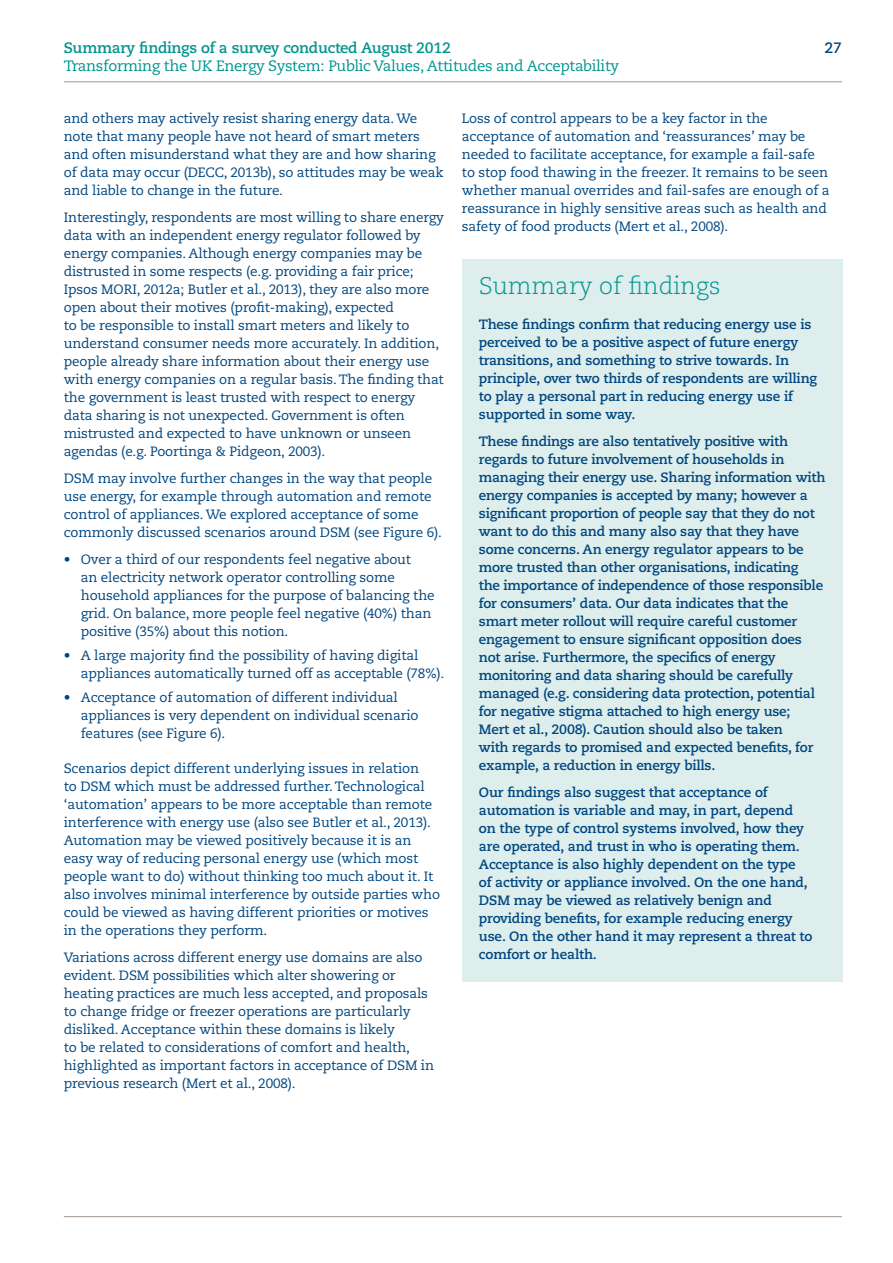
<style>
.page{position:relative;width:893px;height:1263px;background:#fff}
.page>*{position:absolute;margin:0;border:0;box-sizing:border-box;transform-origin:0 0}
.t1{font:300 24px "Caecilia";color:#00958f}
.t2{font:15px "Caecilia";letter-spacing:-.02em;color:#00958f}
.t3{font:700 15px "Caecilia";letter-spacing:-.02em;color:#00958f}
.t4{font:700 15px "Caecilia";color:#00467f}
.t5{font:13.5px/18px "Caecilia";letter-spacing:-.01em;color:#00467f}
.t6{font:700 13.5px/18px "Caecilia";letter-spacing:-.015em;color:#00467f}
</style>
<div class="page">
<div style="left:462px;top:259px;width:380px;height:723px;background:#deeeed"></div>
<hr style="left:64px;top:81px;width:778px;height:1px;background:#a2958a">
<hr style="left:64px;top:1216px;width:778px;height:1px;background:#a2958a">
<p class="t3" style="left:64px;top:39px;width:389px">Summary findings of a survey conducted August 2012</p>
<p class="t4" style="left:824px;top:39px;width:19px">27</p>
<p class="t2" style="left:64px;top:57px;width:557px">Transforming the UK Energy System: Public Values, Attitudes and Acceptability</p>
<p class="t5" style="left:64px;top:109px;width:381px">and others may actively resist sharing energy data. We note that many people have not heard of smart meters and often misunderstand what they are and how sharing of data may occur (DECC, 2013b), so attitudes may be weak and liable to change in the future.</p>
<p class="t5" style="left:64px;top:208px;width:382px">Interestingly, respondents are most willing to share energy data with an independent energy regulator followed by energy companies. Although energy companies may be distrusted in some respects (e.g. providing a fair price; Ipsos MORI, 2012a; Butler et al., 2013), they are also more open about their motives (profit-making), expected<br>to be responsible to install smart meters and likely to understand consumer needs more accurately. In addition, people already share information about their energy use with energy companies on a regular basis. The finding that the government is least trusted with respect to energy data sharing is not unexpected. Government is often mistrusted and expected to have unknown or unseen agendas (e.g. Poortinga &amp; Pidgeon, 2003).</p>
<p class="t5" style="left:64px;top:469px;width:380px">DSM may involve further changes in the way that people use energy, for example through automation and remote control of appliances. We explored acceptance of some commonly discussed scenarios around DSM (see Figure 6).</p>
<p class="t5" style="left:81px;top:550px;width:355px;text-indent:-17px">• Over a third of our respondents feel negative about<br>an electricity network operator controlling some household appliances for the purpose of balancing the grid. On balance, more people feel negative (40%) than positive (35%) about this notion.</p>
<p class="t5" style="left:81px;top:647px;width:365px;text-indent:-17px">• A large majority find the possibility of having digital appliances automatically turned off as acceptable (78%).</p>
<p class="t5" style="left:81px;top:689px;width:339px;text-indent:-17px">• Acceptance of automation of different individual appliances is very dependent on individual scenario features (see Figure 6).</p>
<p class="t5" style="left:64px;top:760px;width:378px">Scenarios depict different underlying issues in relation<br>to DSM which must be addressed further. Technological ‘automation’ appears to be more acceptable than remote interference with energy use (also see Butler et al., 2013).<br>Automation may be viewed positively because it is an easy way of reducing personal energy use (which most people want to do) without thinking too much about it. It also involves minimal interference by outside parties who could be viewed as having different priorities or motives in the operations they perform.</p>
<p class="t5" style="left:64px;top:949px;width:372px">Variations across different energy use domains are also evident. DSM possibilities which alter showering or heating practices are much less accepted, and proposals to change fridge or freezer operations are particularly disliked. Acceptance within these domains is likely<br>to be related to considerations of comfort and health, highlighted as important factors in acceptance of DSM in previous research (Mert et al., 2008).</p>
<p class="t5" style="left:462px;top:109px;width:369px">Loss of control appears to be a key factor in the acceptance of automation and ‘reassurances’ may be needed to facilitate acceptance, for example a fail-safe to stop food thawing in the freezer. It remains to be seen whether manual overrides and fail-safes are enough of a reassurance in highly sensitive areas such as health and safety of food products (Mert et al., 2008).</p>
<h1 class="t1" style="left:479px;top:272px;width:243px">Summary of findings</h1>
<p class="t6" style="left:479px;top:315px;width:340px">These findings confirm that reducing energy use is perceived to be a positive aspect of future energy transitions, and something to strive towards. In principle, over two thirds of respondents are willing to play a personal part in reducing energy use if supported in some way.</p>
<p class="t6" style="left:479px;top:432px;width:348px">These findings are also tentatively positive with regards to future involvement of households in managing their energy use. Sharing information with energy companies is accepted by many; however a significant proportion of people say that they do not want to do this and many also say that they have some concerns. An energy regulator appears to be more trusted than other organisations, indicating<br>the importance of independence of those responsible for consumers’ data. Our data indicates that the smart meter rollout will require careful customer engagement to ensure significant opposition does not arise. Furthermore, the specifics of energy monitoring and data sharing should be carefully managed (e.g. considering data protection, potential for negative stigma attached to high energy use;<br>Mert et al., 2008). Caution should also be taken<br>with regards to promised and expected benefits, for example, a reduction in energy bills.</p>
<p class="t6" style="left:479px;top:783px;width:335px">Our findings also suggest that acceptance of automation is variable and may, in part, depend on the type of control systems involved, how they are operated, and trust in who is operating them.<br>Acceptance is also highly dependent on the type<br>of activity or appliance involved. On the one hand, DSM may be viewed as relatively benign and providing benefits, for example reducing energy use. On the other hand it may represent a threat to comfort or health.</p>
</div>
